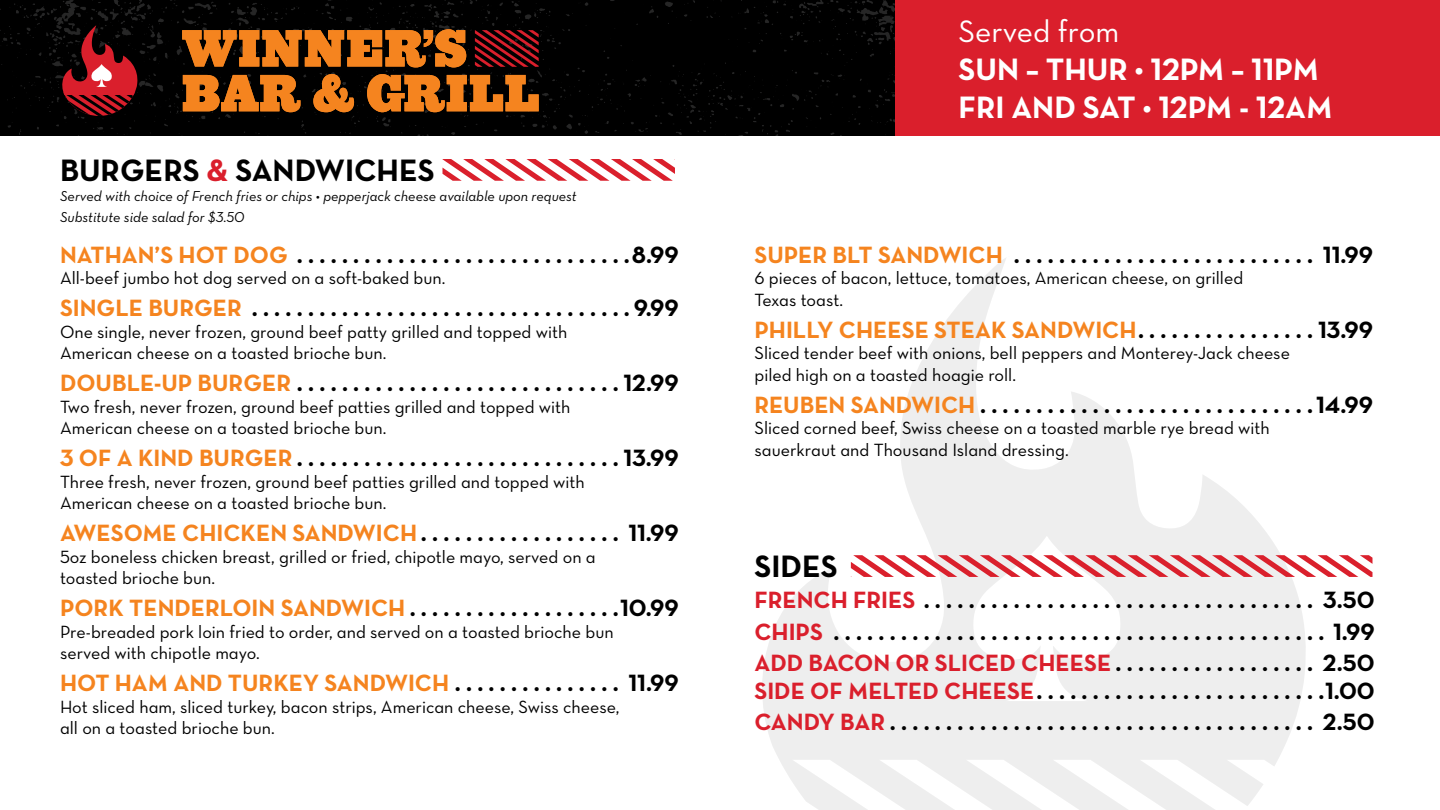
<style>
.page{position:relative;width:1440px;height:810px;background:#fff}
.page>*{position:absolute;margin:0;border:0;box-sizing:border-box;transform-origin:0 0}
.t1{font:31.5px/37.8px "Neutra Text Bold Alt";color:#fff}
.t2{font:31.5px "Neutra Text Bold Alt";color:#000}
.t3{font:31.5px "Neutra Text Book Alt";color:#fff}
.t4{font:24px/31.5px "Neutra Text Bold Alt";color:#000;text-align:justify}
.t5{font:24px "Neutra Text Bold Alt";color:#f5841f}
.t6{font:18px/21.6px "Neutra Text Book Alt";color:#000}
.t7{font:14.62px/20.2px "Neutra Text Book Italic Alt";color:#000}
.s1{color:#da1f2c}
.s2{color:#f5841f}
.s3{color:#000}
</style>
<div class="page">
<svg style="left:762px;top:258px;width:544px;height:552px"></svg>
<div style="left:0;top:0;width:896px;height:136px;background:#000"></div>
<svg style="left:62px;top:26px;width:76px;height:90px;background:#68181d"></svg>
<svg style="left:182px;top:29px;width:284px;height:38px;background:#af5e16"></svg>
<svg style="left:183px;top:75px;width:118px;height:37px;background:#b66217"></svg>
<svg style="left:313px;top:74px;width:41px;height:38px;background:#995213"></svg>
<svg style="left:367px;top:74px;width:172px;height:38px;background:#a75a15"></svg>
<svg style="left:475px;top:30px;width:64px;height:37px;background:#5c0d12"></svg>
<div style="left:896px;top:0;width:544px;height:136px;background:#da1f2c"></div>
<svg style="left:443px;top:159px;width:232px;height:22px"></svg>
<svg style="left:851px;top:555px;width:521px;height:22px"></svg>
<h1 class="t2" style="left:60px;top:151px;width:376px">BURGERS <span class="s1">&amp;</span> SANDWICHES</h1>
<p class="t7" style="left:60px;top:186px;width:518px">Served with choice of French fries or chips • pepperjack cheese available upon request<br>Substitute side salad for $3.50</p>
<h2 class="t4" style="left:60px;top:238px;width:620px"><span class="s2">NATHAN’S HOT DOG</span> . . . . . . . . . . . . . . . . . . . . . . . . . . . . . 8.99</h2>
<p class="t6" style="left:60px;top:267px;width:387px">All-beef jumbo hot dog served on a soft-baked bun.</p>
<h2 class="t4" style="left:60px;top:292px;width:620px"><span class="s2">SINGLE BURGER</span> . . . . . . . . . . . . . . . . . . . . . . . . . . . . . . . . . 9.99</h2>
<p class="t6" style="left:60px;top:321px;width:509px">One single, never frozen, ground beef patty grilled and topped with<br>American cheese on a toasted brioche bun.</p>
<h2 class="t4" style="left:60px;top:367px;width:620px"><span class="s2">DOUBLE-UP BURGER</span> . . . . . . . . . . . . . . . . . . . . . . . . . . . . 12.99</h2>
<p class="t6" style="left:60px;top:396px;width:512px">Two fresh, never frozen, ground beef patties grilled and topped with<br>American cheese on a toasted brioche bun.</p>
<h2 class="t4" style="left:60px;top:442px;width:620px"><span class="s2">3 OF A KIND BURGER</span> . . . . . . . . . . . . . . . . . . . . . . . . . . . . 13.99</h2>
<p class="t6" style="left:60px;top:471px;width:526px">Three fresh, never frozen, ground beef patties grilled and topped with<br>American cheese on a toasted brioche bun.</p>
<h2 class="t4" style="left:60px;top:517px;width:620px"><span class="s2">AWESOME CHICKEN SANDWICH</span> . . . . . . . . . . . . . . . . . . 11.99</h2>
<p class="t6" style="left:60px;top:546px;width:537px">5oz boneless chicken breast, grilled or fried, chipotle mayo, served on a toasted brioche bun.</p>
<h2 class="t4" style="left:60px;top:592px;width:620px"><span class="s2">PORK TENDERLOIN SANDWICH</span> . . . . . . . . . . . . . . . . . . 10.99</h2>
<p class="t6" style="left:60px;top:621px;width:555px">Pre-breaded pork loin fried to order, and served on a toasted brioche bun served with chipotle mayo.</p>
<h2 class="t5" style="left:60px;top:668px;width:620px">HOT HAM AND TURKEY SANDWICH <span class="s3">. . . . . . . . . . . . . . . 11.99</span></h2>
<p class="t6" style="left:60px;top:696px;width:561px">Hot sliced ham, sliced turkey, bacon strips, American cheese, Swiss cheese, all on a toasted brioche bun.</p>
<h1 class="t3" style="left:958px;top:12px;width:162px">Served from</h1>
<h1 class="t1" style="left:958px;top:49px;width:376px">SUN – THUR • 12PM – 11PM<br>FRI AND SAT • 12PM - 12AM</h1>
<h2 class="t4" style="left:754px;top:238px;width:620px"><span class="s2">SUPER BLT SANDWICH</span> . . . . . . . . . . . . . . . . . . . . . . . . . . . 11.99</h2>
<p class="t6" style="left:754px;top:267px;width:490px">6 pieces of bacon, lettuce, tomatoes, American cheese, on grilled<br>Texas toast.</p>
<h2 class="t5" style="left:754px;top:315px;width:620px">PHILLY CHEESE STEAK SANDWICH <span class="s3">. . . . . . . . . . . . . . . 13.99</span></h2>
<p class="t6" style="left:754px;top:342px;width:537px">Sliced tender beef with onions, bell peppers and Monterey-Jack cheese piled high on a toasted hoagie roll.</p>
<h2 class="t4" style="left:754px;top:388px;width:620px"><span class="s2">REUBEN SANDWICH</span> . . . . . . . . . . . . . . . . . . . . . . . . . . . . . 14.99</h2>
<p class="t6" style="left:754px;top:417px;width:517px">Sliced corned beef, Swiss cheese on a toasted marble rye bread with sauerkraut and Thousand Island dressing.</p>
<h1 class="t2" style="left:754px;top:547px;width:85px">SIDES</h1>
<h2 class="t4" style="left:754px;top:584px;width:622px"><span class="s1">FRENCH FRIES</span> . . . . . . . . . . . . . . . . . . . . . . . . . . . . . . . . . . . 3.50<br><span class="s1">CHIPS</span> . . . . . . . . . . . . . . . . . . . . . . . . . . . . . . . . . . . . . . . . . . . . 1.99<br><span class="s1">ADD BACON OR SLICED CHEESE</span> . . . . . . . . . . . . . . . . . . 2.50</h2>
<h2 class="t4" style="left:754px;top:674px;width:622px"><span class="s1">SIDE OF MELTED CHEESE</span> . . . . . . . . . . . . . . . . . . . . . . . . . 1.00<br><span class="s1">CANDY BAR</span> . . . . . . . . . . . . . . . . . . . . . . . . . . . . . . . . . . . . . . 2.50</h2>
</div>
